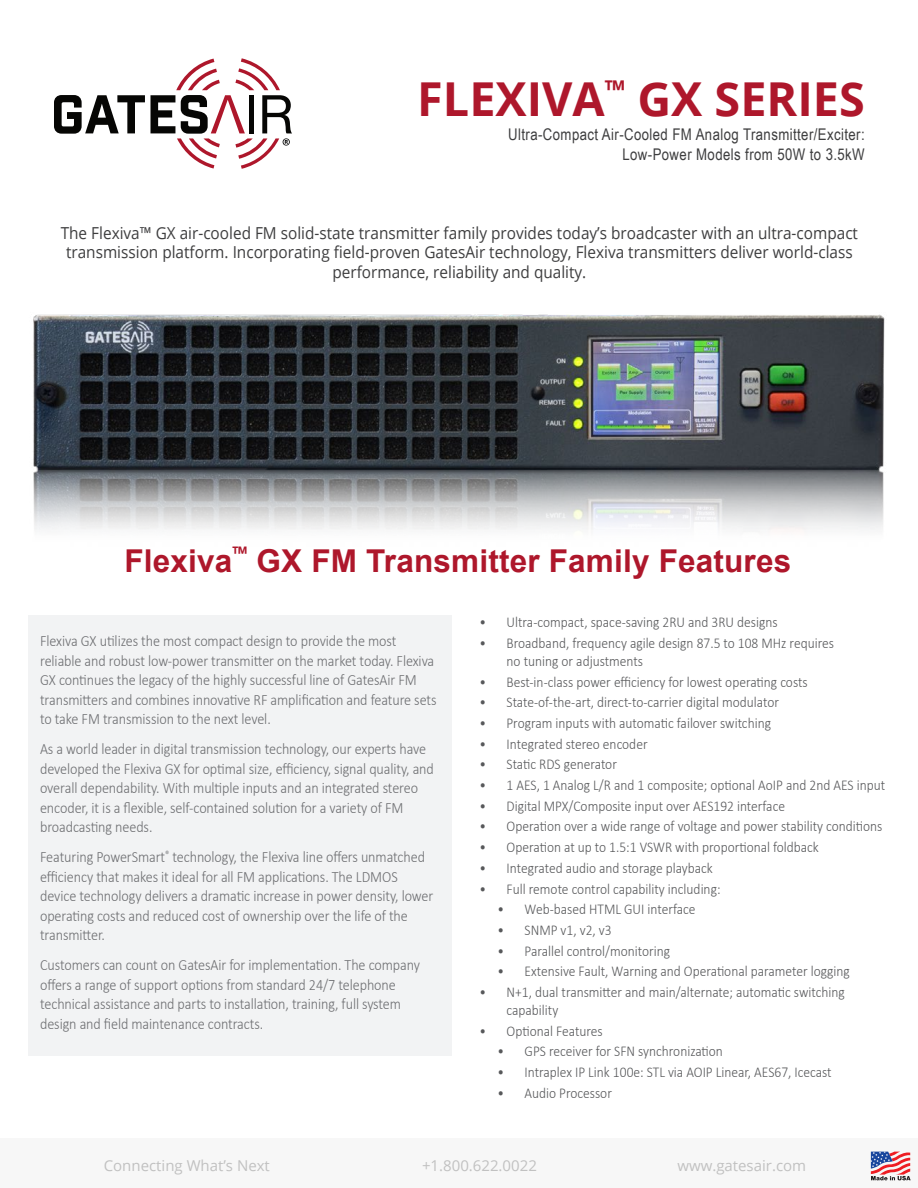
<style>
.page{position:relative;width:918px;height:1188px;background:#fff}
.page>*{position:absolute;margin:0;border:0;box-sizing:border-box;transform-origin:0 0}
.t1{font:700 46.8px "Open Sans";color:#ae172b}
.Heading_2{font:700 31.5px "Arial";letter-spacing:.005em;color:#ae172b}
.t2{font:16.5px/19.5px "Open Sans";color:#3e3e3f;text-align:center;scale:.93 1}
.t3{font:16.05px/19.4px "Arial Narrow";letter-spacing:.025em;color:#3e3e3f;text-align:right}
.Body_Text{font:300 15.75px/19.5px "Calibri";letter-spacing:-.005em;color:#6c6d70;scale:.9 1}
.t4{font:300 15px/18px "Calibri";color:#57585a;scale:.9 1}
.t5{font:15px "Open Sans";color:#c1c1c1}
</style>
<div class="page">
<div style="left:28px;top:616px;width:423px;height:440px;background:#f2f3f4"></div>
<div style="left:0;top:1138px;width:918px;height:50px;background:#f7f7f7"></div>
<svg style="left:871px;top:1152px;width:40px;height:28px"></svg>
<img style="left:33px;top:314px;width:852px;height:216px">
<svg style="left:54px;top:58px;width:238px;height:111px"></svg>
<p class="t1" style="left:417px;top:66px;width:449px">FLEXIVA<sup>™</sup> GX SERIES</p>
<p class="t3" style="left:508px;top:125px;width:358px">Ultra-Compact Air-Cooled FM Analog Transmitter/Exciter:<br>Low-Power Models from 50W to 3.5kW</p>
<p class="t2" style="left:61px;top:222px;width:859px">The Flexiva™ GX air-cooled FM solid-state transmitter family provides today’s broadcaster with an ultra-compact transmission platform. Incorporating field-proven GatesAir technology, Flexiva transmitters deliver world-class performance, reliability and quality.</p>
<p class="Heading_2" style="left:124px;top:539px;width:668px">Flexiva<sup>™</sup> GX FM Transmitter Family Features</p>
<p class="Body_Text" style="left:40px;top:631px;width:442px">Flexiva GX utilizes the most compact design to provide the most reliable and robust low-power transmitter on the market today. Flexiva GX continues the legacy of the highly successful line of GatesAir FM transmitters and combines innovative RF amplification and feature sets to take FM transmission to the next level.</p>
<p class="Body_Text" style="left:40px;top:739px;width:439px">As a world leader in digital transmission technology, our experts have developed the Flexiva GX for optimal size, efficiency, signal quality, and overall dependability. With multiple inputs and an integrated stereo encoder, it is a flexible, self-contained solution for a variety of FM broadcasting needs.</p>
<p class="Body_Text" style="left:40px;top:847px;width:439px">Featuring PowerSmart<sup>®</sup> technology, the Flexiva line offers unmatched efficiency that makes it ideal for all FM applications. The LDMOS device technology delivers a dramatic increase in power density, lower operating costs and reduced cost of ownership over the life of the transmitter.</p>
<p class="Body_Text" style="left:40px;top:955px;width:424px">Customers can count on GatesAir for implementation. The company offers a range of support options from standard 24/7 telephone technical assistance and parts to installation, training, full system design and field maintenance contracts.</p>
<p class="t4" style="left:480px;top:613px;width:333px">• Ultra-compact, space-saving 2RU and 3RU designs</p>
<p class="t4" style="left:507px;top:634px;width:365px;text-indent:-27px">• Broadband, frequency agile design 87.5 to 108 MHz requires no tuning or adjustments</p>
<p class="t4" style="left:480px;top:672px;width:366px">• Best--in--class power efficiency for lowest operating costs</p>
<p class="t4" style="left:480px;top:693px;width:334px">• State-of-the-art, direct-to-carrier digital modulator</p>
<p class="t4" style="left:480px;top:714px;width:325px">• Program inputs with automatic failover switching</p>
<p class="t4" style="left:480px;top:735px;width:188px">• Integrated stereo encoder</p>
<p class="t4" style="left:480px;top:755px;width:154px">• Static RDS generator</p>
<p class="t4" style="left:480px;top:776px;width:452px">• 1 AES, 1 Analog L/R and 1 composite; optional AoIP and 2nd AES input</p>
<p class="t4" style="left:480px;top:797px;width:341px">• Digital MPX/Composite input over AES192 interface</p>
<p class="t4" style="left:480px;top:817px;width:449px">• Operation over a wide range of voltage and power stability conditions</p>
<p class="t4" style="left:480px;top:838px;width:379px">• Operation at up to 1.5:1 VSWR with proportional foldback</p>
<p class="t4" style="left:480px;top:859px;width:261px">• Integrated audio and storage playback</p>
<p class="t4" style="left:480px;top:879px;width:269px">• Full remote control capability including:</p>
<p class="t4" style="left:498px;top:900px;width:221px">• Web-based HTML GUI interface</p>
<p class="t4" style="left:498px;top:921px;width:128px">• SNMP v1, v2, v3</p>
<p class="t4" style="left:498px;top:942px;width:193px">• Parallel control/monitoring</p>
<p class="t4" style="left:498px;top:962px;width:393px">• Extensive Fault, Warning and Operational parameter logging</p>
<p class="t4" style="left:507px;top:983px;width:377px;text-indent:-27px">• N+1, dual transmitter and main/alternate; automatic switching capability</p>
<p class="t4" style="left:480px;top:1022px;width:138px">• Optional Features</p>
<p class="t4" style="left:498px;top:1042px;width:252px">• GPS receiver for SFN synchronization</p>
<p class="t4" style="left:498px;top:1063px;width:373px">• Intraplex IP Link 100e: STL via AOIP Linear, AES67, Icecast</p>
<p class="t4" style="left:498px;top:1084px;width:129px">• Audio Processor</p>
<p class="t5" style="left:104px;top:1156px;width:168px">Connecting What’s Next</p>
<p class="t5" style="left:422px;top:1156px;width:116px">+1.800.622.0022</p>
<p class="t5" style="left:677px;top:1156px;width:130px">www.gatesair.com</p>
</div>
